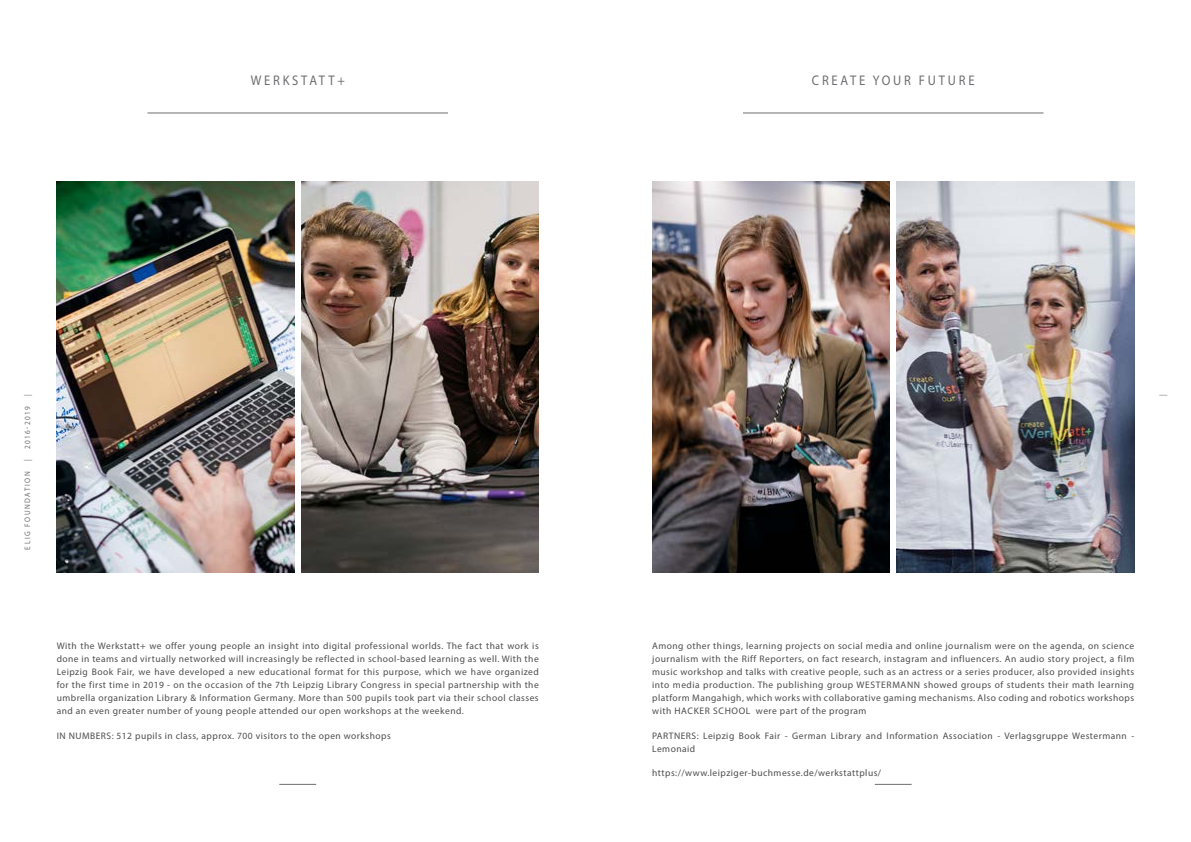
<style>
.page{position:relative;width:1191px;height:842px;background:#fff}
.page>*{position:absolute;margin:0;border:0;box-sizing:border-box;transform-origin:0 0}
.t1{font:14px "Myriad Pro";letter-spacing:.22em;color:#6d6e71;scale:.9 1}
.t2{font:9.5px/13px "Myriad Pro";letter-spacing:.05em;color:#4d4d4f;text-align:justify}
.t3{font:8px "Myriad Pro";letter-spacing:.22em;color:#6d6e71;scale:.9 1}
.t4{font:8px "Myriad Pro";letter-spacing:.2em;color:#6d6e71;scale:.9 1}
</style>
<div class="page">
<hr style="left:279px;top:784px;width:37px;height:1px;background:#6d6e71">
<hr style="left:874px;top:784px;width:37px;height:1px;background:#6d6e71">
<img style="left:301px;top:181px;width:238px;height:392px">
<img style="left:57px;top:181px;width:237px;height:392px">
<img style="left:897px;top:181px;width:237px;height:392px">
<img style="left:652px;top:181px;width:237px;height:392px">
<hr style="left:147px;top:112px;width:301px;height:1px;background:#6d6e71">
<hr style="left:743px;top:112px;width:300px;height:1px;background:#6d6e71">
<h1 class="t1" style="left:251px;top:72px;width:106px">WERKSTATT+</h1>
<h1 class="t1" style="left:812px;top:72px;width:182px">CREATE YOUR FUTURE</h1>
<p class="t3" style="left:22px;top:396px;width:3px;rotate:-90deg">|</p>
<p class="t3" style="left:1157px;top:396px;width:3px;rotate:-90deg">|</p>
<p class="t4" style="left:22px;top:449px;width:50px;rotate:-90deg">2016-2019</p>
<p class="t3" style="left:22px;top:461px;width:3px;rotate:-90deg">|</p>
<p class="t3" style="left:22px;top:550px;width:88px;rotate:-90deg">ELIG FOUNDATION</p>
<p class="t2" style="left:57px;top:639px;width:483px">With the Werkstatt+ we offer young people an insight into digital professional worlds. The fact that work is done in teams and virtually networked will increasingly be reflected in school-based learning as well. With the Leipzig Book Fair, we have developed a new educational format for this purpose, which we have organized for the first time in 2019 - on the occasion of the 7th Leipzig Library Congress in special partnership with the umbrella organization Library &amp; Information Germany. More than 500 pupils took part via their school classes and an even greater number of young people attended our open workshops at the weekend.</p>
<p class="t2" style="left:57px;top:729px;width:335px">IN NUMBERS: 512 pupils in class, approx. 700 visitors to the open workshops</p>
<p class="t2" style="left:652px;top:639px;width:483px">Among other things, learning projects on social media and online journalism were on the agenda, on science journalism with the Riff Reporters, on fact research, instagram and influencers. An audio story project, a film music workshop and talks with creative people, such as an actress or a series producer, also provided insights into media production. The publishing group WESTERMANN showed groups of students their math learning platform Mangahigh, which works with collaborative gaming mechanisms. Also coding and robotics workshops with HACKER SCHOOL were part of the program</p>
<p class="t2" style="left:652px;top:729px;width:483px">PARTNERS: Leipzig Book Fair - German Library and Information Association - Verlagsgruppe Westermann -<br>Lemonaid</p>
<p class="t2" style="left:652px;top:766px;width:230px">https://www.leipziger-buchmesse.de/werkstattplus/</p>
</div>
